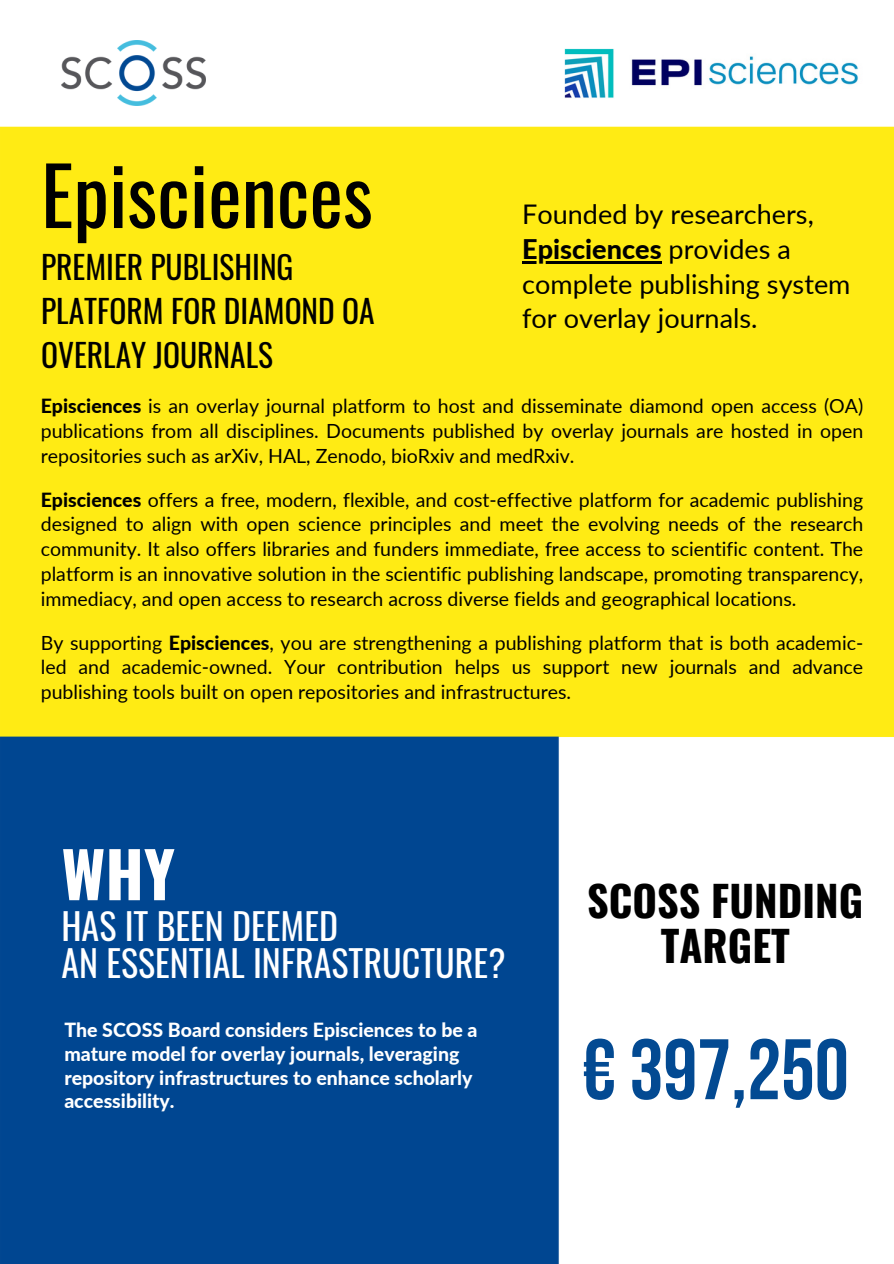
<style>
.page{position:relative;width:894px;height:1264px;background:#fff}
.page>*{position:absolute;margin:0;border:0;box-sizing:border-box;transform-origin:0 0}
.t1{font:700 85.5px "Bebas Neue";color:#034a92}
.t2{font:79.65px "Oswald";color:#000}
.t3{font:700 63px "Oswald";color:#fff}
.t4{font:700 42px/45px "Oswald";color:#000;text-align:center}
.t5{font:36px/37.2px "Oswald";color:#fff}
.t6{font:31.5px/43.8px "Oswald";color:#000}
.t7{font:27px/34.8px "Lato";color:#000}
.t8{font:19.5px/24.8px "Lato";color:#000;text-align:justify}
.t9{font:800 19.5px/23.7px "Lato";color:#fff}
.s1{font-weight:800}
</style>
<div class="page">
<img style="left:61px;top:40px;width:144px;height:65px">
<img style="left:0;top:126px;width:893px;height:1137px">
<img style="left:564px;top:48px;width:294px;height:50px">
<hr style="left:522px;top:261px;width:127px;height:2px;background:#000">
<svg style="left:649px;top:261px;width:12px;height:2px"></svg>
<p class="t2" style="left:41px;top:133px;width:333px">Episciences</p>
<p class="t6" style="left:41px;top:243px;width:335px">PREMIER PUBLISHING<br>PLATFORM FOR DIAMOND OA<br>OVERLAY JOURNALS</p>
<p class="t7" style="left:522px;top:196px;width:293px">Founded by researchers,</p>
<p class="t7" style="left:522px;top:231px;width:330px"><span class="s1">Episciences</span> provides a complete publishing system for overlay journals.</p>
<p class="t8" style="left:41px;top:393px;width:823px"><span class="s1">Episciences</span> is an overlay journal platform to host and disseminate diamond open access (OA) publications from all disciplines. Documents published by overlay journals are hosted in open repositories such as arXiv, HAL, Zenodo, bioRxiv and medRxiv.</p>
<h2 class="t8" style="left:41px;top:487px;width:823px"><span class="s1">Episciences</span> offers a free, modern, flexible, and cost-effective platform for academic publishing designed to align with open science principles and meet the evolving needs of the research community. It also offers libraries and funders immediate, free access to scientific content. The platform is an innovative solution in the scientific publishing landscape, promoting transparency, immediacy, and open access to research across diverse fields and geographical locations.</h2>
<p class="t8" style="left:41px;top:629px;width:823px">By supporting <span class="s1">Episciences</span>, you are strengthening a publishing platform that is both academic&shy;led and academic-owned. Your contribution helps us support new journals and advance publishing tools built on open repositories and infrastructures.</p>
<h3 class="t3" style="left:61px;top:825px;width:115px">WHY</h3>
<h5 class="t5" style="left:61px;top:906px;width:445px">HAS IT BEEN DEEMED<br>AN ESSENTIAL INFRASTRUCTURE?</h5>
<p class="t9" style="left:64px;top:1018px;width:414px">The SCOSS Board considers Episciences to be a mature model for overlay journals, leveraging repository infrastructures to enhance scholarly accessibility.</p>
<h4 class="t4" style="left:587px;top:877px;width:277px">SCOSS FUNDING<br>TARGET</h4>
<p class="t1" style="left:582px;top:1035px;width:268px">€397,250</p>
</div>
